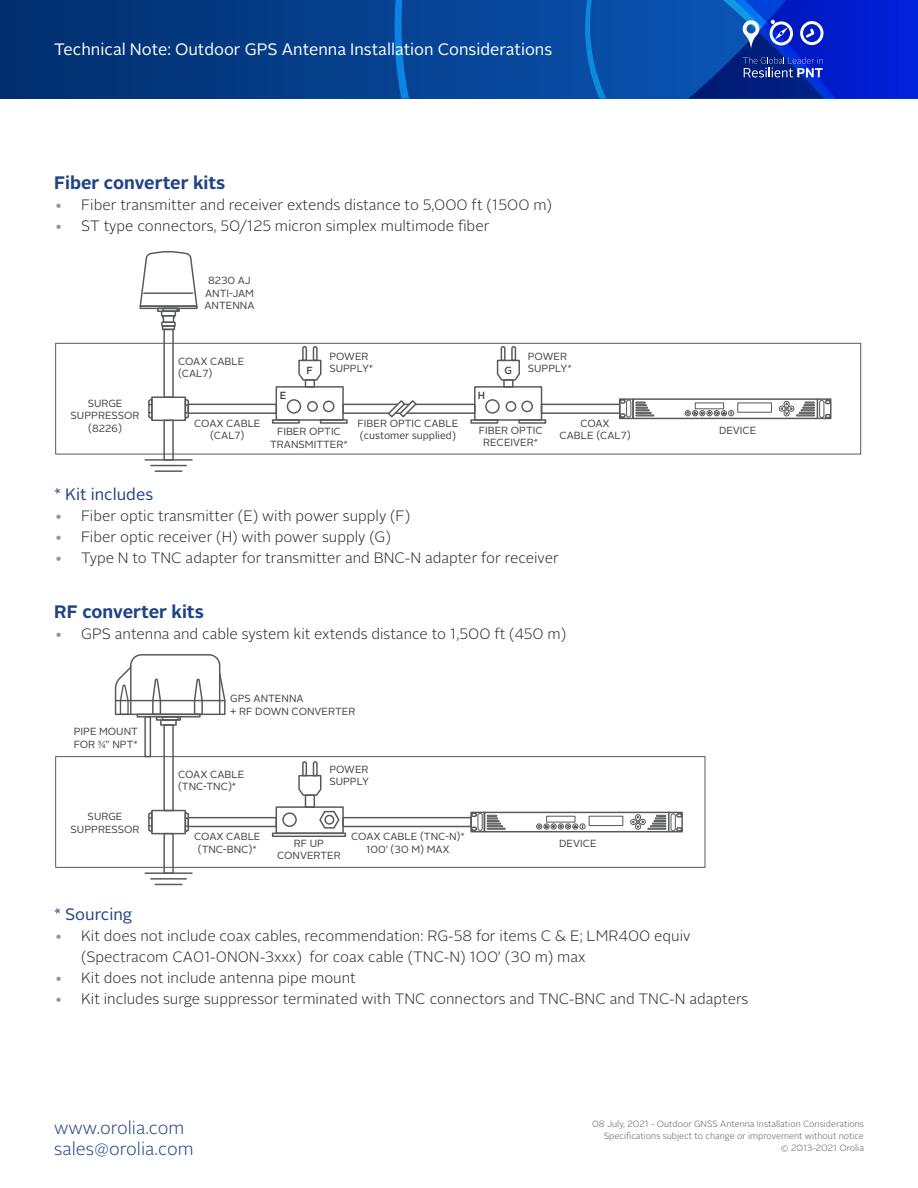
<style>
.page{position:relative;width:918px;height:1188px;background:#fff}
.page>*{position:absolute;margin:0;border:0;box-sizing:border-box;transform-origin:0 0}
.t1{font:700 18px "Alright Sans";color:#1f4384}
.t2{font:300 18px/21px "Alright Sans";color:#1f4384}
.t3{font:16.5px "Alright Sans";color:#fff}
.t4{font:16.5px "Alright Sans";color:#1f4384}
.t5{font:300 15px/21px "Alright Sans";color:#292829}
.t6{font:10.35px/12.5px "Alright Sans";color:#414042;text-align:center}
.t7{font:500 10.35px "Alright Sans";color:#414042}
.t8{font:300 9px/12px "Alright Sans";color:#58595b;text-align:right}
.s1{font-size:16.5px;color:#939598}
</style>
<div class="page">
<svg style="left:0;top:0;width:688px;height:99px;background:#053e8b"></svg>
<svg style="left:585px;top:0;width:21px;height:99px;background:#095cb3"></svg>
<svg style="left:395px;top:0;width:14px;height:99px"></svg>
<svg style="left:688px;top:0;width:230px;height:99px;background:#0c34bc"></svg>
<div style="left:151px;top:810px;width:35px;height:24px;border:1px solid #58595b"></div>
<svg style="left:184px;top:810px;width:6px;height:24px"></svg>
<svg style="left:148px;top:810px;width:5px;height:24px"></svg>
<div style="left:342px;top:817px;width:130px;height:10px;border:1px solid #58595b"></div>
<div style="left:163px;top:724px;width:11px;height:87px;border:1px solid #58595b"></div>
<div style="left:163px;top:833px;width:11px;height:41px;border:1px solid #58595b"></div>
<div style="left:305px;top:794px;width:10px;height:14px;border:1px solid #58595b"></div>
<div style="left:188px;top:817px;width:89px;height:10px;border:1px solid #58595b"></div>
<div style="left:484px;top:812px;width:186px;height:20px;border:1px solid #58595b"></div>
<svg style="left:470px;top:811px;width:36px;height:22px"></svg>
<svg style="left:536px;top:823px;width:50px;height:7px"></svg>
<svg style="left:630px;top:811px;width:53px;height:22px"></svg>
<div style="left:589px;top:816px;width:34px;height:10px;border:1px solid #58595b"></div>
<div style="left:546px;top:816px;width:29px;height:6px;border:1px solid #58595b"></div>
<div style="left:272px;top:833px;width:74px;height:4px;border:1px solid #58595b"></div>
<div style="left:276px;top:806px;width:68px;height:28px;border:1px solid #58595b"></div>
<svg style="left:319px;top:810px;width:21px;height:19px"></svg>
<div style="left:324px;top:815px;width:10px;height:10px;border:1px solid #58595b;border-radius:50%"></div>
<div style="left:282px;top:812px;width:15px;height:15px;border:1px solid #58595b;border-radius:50%"></div>
<svg style="left:114px;top:654px;width:112px;height:72px"></svg>
<hr style="left:145px;top:872px;width:47px;height:2px;background:#58595b">
<hr style="left:151px;top:878px;width:35px;height:2px;background:#58595b">
<svg style="left:155px;top:884px;width:27px;height:1px"></svg>
<svg style="left:298px;top:761px;width:24px;height:36px"></svg>
<div style="left:55px;top:756px;width:650px;height:112px;border:1px solid #58595b"></div>
<div style="left:144px;top:716px;width:7px;height:41px;border:1px solid #58595b"></div>
<div style="left:151px;top:396px;width:35px;height:25px;border:1px solid #58595b"></div>
<svg style="left:184px;top:397px;width:6px;height:24px"></svg>
<svg style="left:148px;top:397px;width:5px;height:24px"></svg>
<div style="left:342px;top:404px;width:134px;height:10px;border:1px solid #58595b"></div>
<div style="left:541px;top:404px;width:79px;height:10px;border:1px solid #58595b"></div>
<div style="left:163px;top:329px;width:11px;height:69px;border:1px solid #58595b"></div>
<div style="left:163px;top:420px;width:11px;height:41px;border:1px solid #58595b"></div>
<div style="left:188px;top:404px;width:89px;height:10px;border:1px solid #58595b"></div>
<div style="left:632px;top:398px;width:186px;height:21px;border:1px solid #58595b"></div>
<svg style="left:618px;top:398px;width:36px;height:22px"></svg>
<svg style="left:685px;top:410px;width:49px;height:6px"></svg>
<svg style="left:779px;top:398px;width:53px;height:22px"></svg>
<div style="left:737px;top:403px;width:35px;height:10px;border:1px solid #58595b"></div>
<div style="left:695px;top:403px;width:29px;height:6px;border:1px solid #58595b"></div>
<hr style="left:145px;top:459px;width:47px;height:2px;background:#58595b">
<hr style="left:151px;top:465px;width:35px;height:1px;background:#58595b">
<hr style="left:155px;top:470px;width:27px;height:2px;background:#58595b">
<div style="left:305px;top:379px;width:10px;height:9px;border:1px solid #58595b"></div>
<div style="left:272px;top:419px;width:28px;height:5px;border:1px solid #58595b"></div>
<div style="left:320px;top:419px;width:28px;height:5px;border:1px solid #58595b"></div>
<div style="left:276px;top:386px;width:68px;height:35px;border:1px solid #58595b"></div>
<div style="left:323px;top:401px;width:12px;height:11px;border:1px solid #58595b;border-radius:50%"></div>
<div style="left:287px;top:399px;width:14px;height:15px;border:1px solid #58595b;border-radius:50%"></div>
<div style="left:307px;top:401px;width:11px;height:11px;border:1px solid #58595b;border-radius:50%"></div>
<svg style="left:298px;top:346px;width:24px;height:35px"></svg>
<div style="left:503px;top:379px;width:11px;height:9px;border:1px solid #58595b"></div>
<div style="left:470px;top:419px;width:28px;height:5px;border:1px solid #58595b"></div>
<div style="left:518px;top:419px;width:28px;height:5px;border:1px solid #58595b"></div>
<div style="left:474px;top:386px;width:68px;height:35px;border:1px solid #58595b"></div>
<div style="left:521px;top:401px;width:12px;height:11px;border:1px solid #58595b;border-radius:50%"></div>
<div style="left:485px;top:399px;width:15px;height:15px;border:1px solid #58595b;border-radius:50%"></div>
<div style="left:506px;top:401px;width:10px;height:11px;border:1px solid #58595b;border-radius:50%"></div>
<svg style="left:496px;top:346px;width:24px;height:35px"></svg>
<div style="left:55px;top:343px;width:806px;height:111px;border:1px solid #58595b"></div>
<svg style="left:139px;top:251px;width:59px;height:80px"></svg>
<hr style="left:144px;top:292px;width:49px;height:2px;background:#58595b">
<svg style="left:387px;top:400px;width:31px;height:18px"></svg>
<p class="t3" style="left:54px;top:38px;width:499px">Technical Note: Outdoor GPS Antenna Installation Considerations</p>
<p class="t1" style="left:54px;top:170px;width:173px">Fiber converter kits</p>
<p class="t5" style="left:54px;top:195px;width:499px"><span class="s1">•</span> Fiber transmitter and receiver extends distance to 5,000 ft (1500 m)</p>
<p class="t5" style="left:54px;top:216px;width:437px"><span class="s1">•</span> ST type connectors, 50/125 micron simplex multimode fiber</p>
<p class="t6" style="left:204px;top:274px;width:52px">8230 AJ<br>ANTI-JAM<br>ANTENNA</p>
<p class="t6" style="left:71px;top:397px;width:71px">SURGE<br>SUPPRESSOR (8226)</p>
<p class="t6" style="left:178px;top:355px;width:68px;text-align:left">COAX CABLE (CAL7)</p>
<p class="t6" style="left:329px;top:350px;width:45px;text-align:left">POWER<br>SUPPLY*</p>
<p class="t6" style="left:528px;top:350px;width:45px;text-align:left">POWER<br>SUPPLY*</p>
<p class="t7" style="left:306px;top:363px;width:8px">F</p>
<p class="t7" style="left:505px;top:363px;width:9px">G</p>
<p class="t7" style="left:280px;top:388px;width:8px">E</p>
<p class="t7" style="left:478px;top:388px;width:9px">H</p>
<p class="t6" style="left:194px;top:417px;width:68px">COAX CABLE (CAL7)</p>
<p class="t6" style="left:358px;top:417px;width:102px;text-align:left">FIBER OPTIC CABLE (customer supplied)</p>
<p class="t6" style="left:560px;top:417px;width:73px">COAX<br>CABLE (CAL7)</p>
<p class="t6" style="left:270px;top:425px;width:79px">FIBER OPTIC<br>TRANSMITTER*</p>
<p class="t6" style="left:479px;top:424px;width:65px">FIBER OPTIC<br>RECEIVER*</p>
<p class="t6" style="left:719px;top:424px;width:39px">DEVICE</p>
<p class="t4" style="left:54px;top:483px;width:101px">* Kit includes</p>
<p class="t5" style="left:54px;top:506px;width:358px"><span class="s1">•</span> Fiber optic transmitter (E) with power supply (F)</p>
<p class="t5" style="left:54px;top:527px;width:338px"><span class="s1">•</span> Fiber optic receiver (H) with power supply (G)</p>
<p class="t5" style="left:54px;top:548px;width:506px"><span class="s1">•</span> Type N to TNC adapter for transmitter and BNC-N adapter for receiver</p>
<p class="t1" style="left:54px;top:600px;width:151px">RF converter kits</p>
<p class="t5" style="left:54px;top:624px;width:513px"><span class="s1">•</span> GPS antenna and cable system kit extends distance to 1,500 ft (450 m)</p>
<p class="t6" style="left:74px;top:726px;width:66px;text-align:left">PIPE MOUNT<br>FOR ¾” NPT*</p>
<p class="t6" style="left:71px;top:811px;width:71px">SURGE<br>SUPPRESSOR</p>
<p class="t6" style="left:230px;top:693px;width:127px;text-align:left">GPS ANTENNA<br>+ RF DOWN CONVERTER</p>
<p class="t6" style="left:178px;top:768px;width:68px;text-align:left">COAX CABLE (TNC-TNC)*</p>
<p class="t6" style="left:329px;top:763px;width:41px;text-align:left">POWER<br>SUPPLY</p>
<p class="t6" style="left:194px;top:831px;width:68px">COAX CABLE (TNC-BNC)*</p>
<p class="t6" style="left:351px;top:831px;width:115px">COAX CABLE (TNC-N)*<br>100’ (30 M) MAX</p>
<p class="t6" style="left:277px;top:837px;width:65px">RF UP<br>CONVERTER</p>
<p class="t6" style="left:559px;top:837px;width:39px">DEVICE</p>
<p class="t4" style="left:54px;top:903px;width:80px">* Sourcing</p>
<p class="t5" style="left:81px;top:926px;width:611px;text-indent:-27px"><span class="s1">•</span> Kit does not include coax cables, recommendation: RG-58 for items C &amp; E; LMR400 equiv (Spectracom CA01-0N0N-3xxx) for coax cable (TNC-N) 100’ (30 m) max</p>
<p class="t5" style="left:54px;top:968px;width:303px"><span class="s1">•</span> Kit does not include antenna pipe mount</p>
<p class="t5" style="left:54px;top:989px;width:696px"><span class="s1">•</span> Kit includes surge suppressor terminated with TNC connectors and TNC-BNC and TNC-N adapters</p>
<p class="t2" style="left:54px;top:1118px;width:141px">www.orolia.com sales@orolia.com</p>
<p class="t8" style="left:592px;top:1118px;width:273px">08 July, 2021 - Outdoor GNSS Antenna Installation Considerations<br>Specifications subject to change or improvement without notice<br>© 2013-2021 Orolia</p>
</div>
